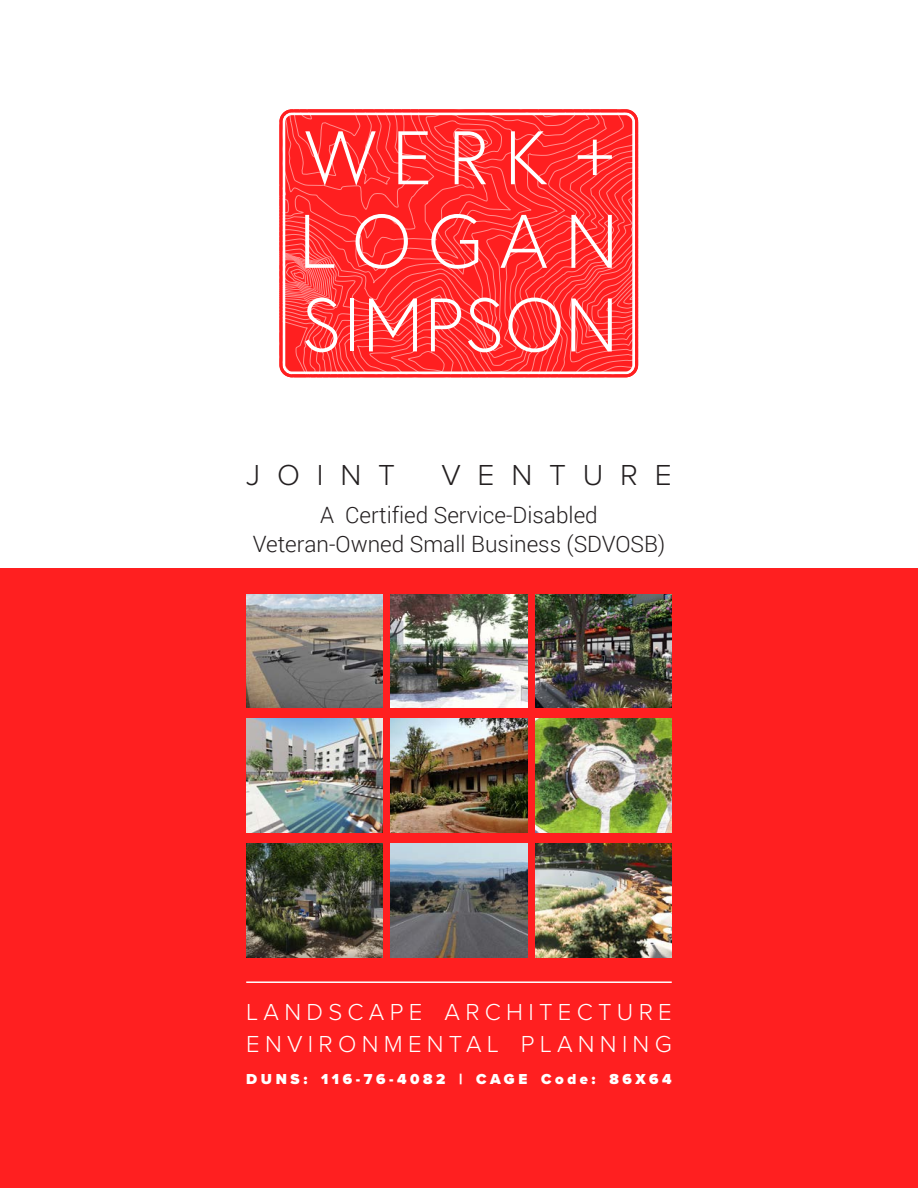
<style>
.page{position:relative;width:918px;height:1188px;background:#fff}
.page>*{position:absolute;margin:0;border:0;box-sizing:border-box;transform-origin:0 0}
.t1{font:300 30px "Proxima Nova";letter-spacing:.56em;color:#231f20}
.t2{font:300 24px "Proxima Nova";letter-spacing:.22em;color:#fff}
.BD-Body_Text{font:300 22.5px/28.5px "Roboto";color:#231f20;text-align:center}
.t3{font:900 15px "Proxima Nova";letter-spacing:.24em;color:#fff}
</style>
<div class="page">
<div style="left:0;top:568px;width:918px;height:620px;background:#ff1f20"></div>
<img style="left:391px;top:719px;width:136px;height:114px">
<img style="left:391px;top:843px;width:136px;height:114px">
<img style="left:246px;top:594px;width:136px;height:114px">
<img style="left:246px;top:719px;width:136px;height:114px">
<img style="left:536px;top:843px;width:136px;height:114px">
<img style="left:246px;top:843px;width:136px;height:114px">
<img style="left:536px;top:594px;width:136px;height:114px">
<img style="left:536px;top:719px;width:136px;height:114px">
<img style="left:391px;top:594px;width:136px;height:114px">
<svg style="left:279px;top:109px;width:359px;height:268px;background:#ff4848"></svg>
<hr style="left:246px;top:981px;width:426px;height:2px;background:#fff">
<p class="t1" style="left:246px;top:452px;width:150px">JOINT</p>
<p class="t1" style="left:441px;top:452px;width:232px">VENTURE</p>
<p class="BD-Body_Text" style="left:253px;top:500px;width:414px">A Certified Service-Disabled<br>Veteran-Owned Small Business (SDVOSB)</p>
<p class="t2" style="left:246px;top:994px;width:427px">LANDSCAPE ARCHITECTURE</p>
<p class="t2" style="left:246px;top:1027px;width:427px">ENVIRONMENTAL PLANNING</p>
<p class="t3" style="left:246px;top:1068px;width:427px">DUNS: 116-76-4082 | CAGE Code: 86X64</p>
</div>
